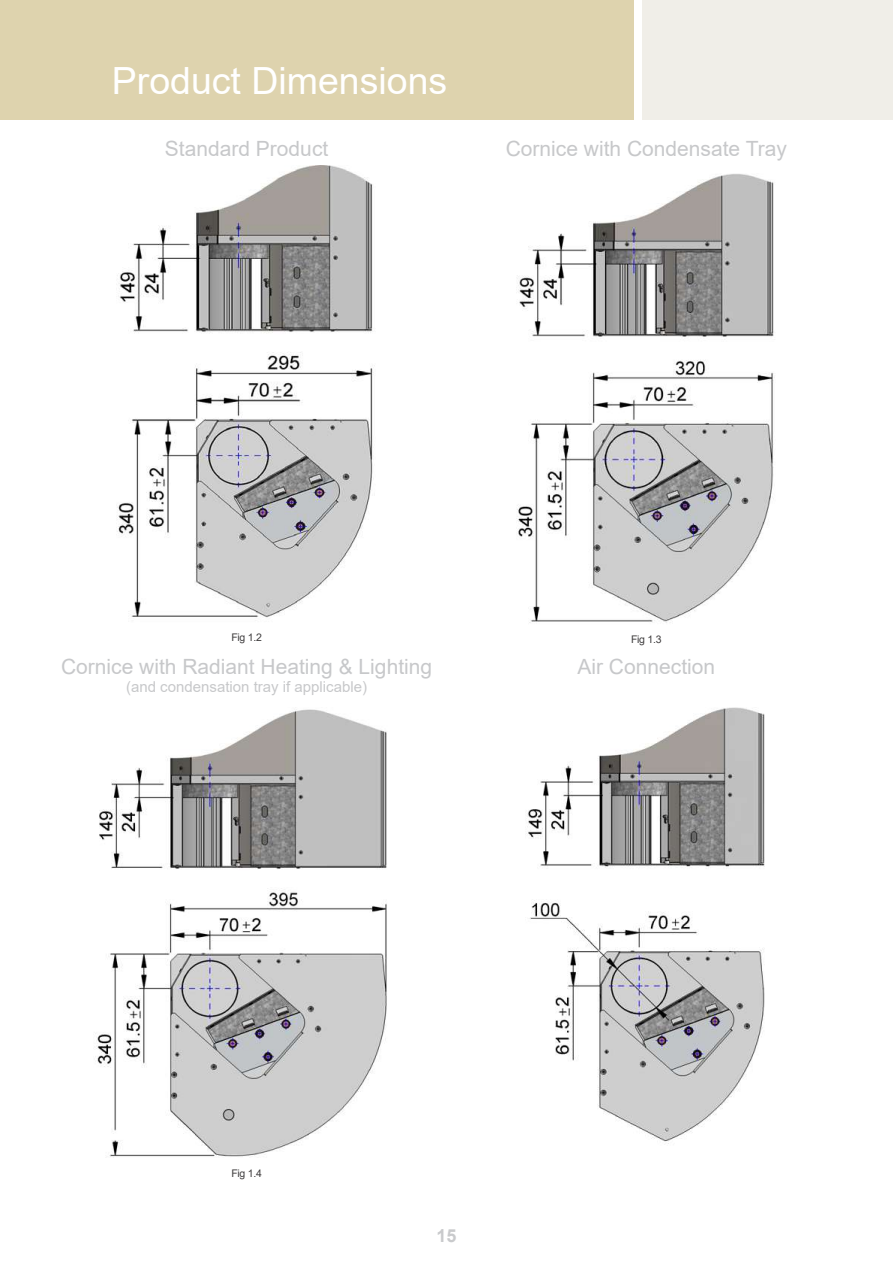
<style>
.page{position:relative;width:893px;height:1263px;background:#fff}
.page>*{position:absolute;margin:0;border:0;box-sizing:border-box;transform-origin:0 0}
.t1{font:37.5px "Arial";color:#fff}
.t2{font:21px "Arial";color:#c7c8ca}
.t3{font:700 18px "Arial";color:#c9cacc}
.t4{font:15px "Arial";color:#c7c8ca}
.t5{font:10.5px "Arial";letter-spacing:-.025em;color:#3d3b3c}
</style>
<div class="page">
<div style="left:0;top:0;width:634px;height:119px;background:#ded3ae"></div>
<img style="left:517px;top:174px;width:258px;height:449px">
<img style="left:117px;top:166px;width:258px;height:452px">
<img style="left:95px;top:709px;width:292px;height:449px">
<img style="left:527px;top:707px;width:238px;height:437px">
<div style="left:642px;top:0;width:251px;height:119px;background:#f0eee8"></div>
<h1 class="t1" style="left:112px;top:55px;width:337px">Product Dimensions</h1>
<p class="t2" style="left:165px;top:134px;width:165px">Standard Product</p>
<p class="t2" style="left:506px;top:134px;width:283px">Cornice with Condensate Tray</p>
<p class="t5" style="left:231px;top:630px;width:32px">Fig 1.2</p>
<p class="t5" style="left:631px;top:632px;width:32px">Fig 1.3</p>
<p class="t2" style="left:61px;top:653px;width:373px">Cornice with Radiant Heating &amp; Lighting</p>
<p class="t4" style="left:126px;top:677px;width:242px">(and condensation tray if applicable)</p>
<p class="t2" style="left:577px;top:653px;width:139px">Air Connection</p>
<p class="t5" style="left:231px;top:1165px;width:32px">Fig 1.4</p>
<p class="t3" style="left:436px;top:1223px;width:22px">15</p>
</div>
